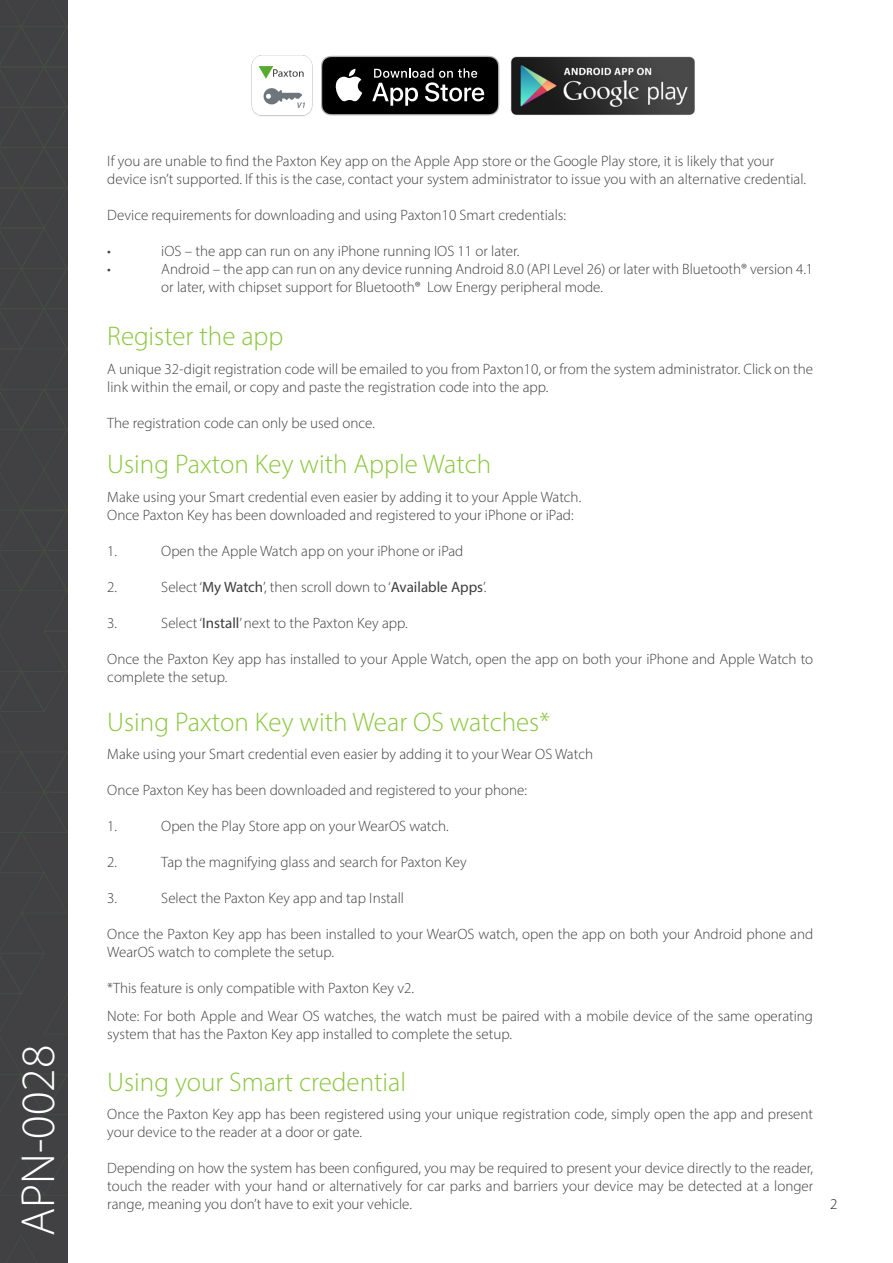
<style>
.page{position:relative;width:893px;height:1263px;background:#fff}
.page>*{position:absolute;margin:0;border:0;box-sizing:border-box;transform-origin:0 0}
.t1{font:300 48px "Myriad Pro";color:#fff}
.t2{font:300 27px "Myriad Pro";color:#8bc63e}
.t3{font:300 15px/18px "Myriad Pro";color:#3e3e3f}
.t4{font:300 15px "Myriad Pro";color:#231f20}
.s1{font-weight:400}
</style>
<div class="page">
<div style="left:0;top:0;width:67px;height:1263px;background:#414042"></div>
<svg style="left:6px;top:1235px;width:31px;height:28px"></svg>
<svg style="left:0;top:0;width:67px;height:1196px"></svg>
<svg style="left:321px;top:56px;width:178px;height:59px;background:#2f3030"></svg>
<img style="left:511px;top:56px;width:184px;height:59px">
<img style="left:251px;top:55px;width:62px;height:62px">
<h1 class="t1" style="left:9px;top:1236px;width:192px;rotate:-90deg">APN-0028</h1>
<p class="t3" style="left:107px;top:152px;width:700px">If you are unable to find the Paxton Key app on the Apple App store or the Google Play store, it is likely that your device isn’t supported. If this is the case, contact your system administrator to issue you with an alternative credential.</p>
<p class="t3" style="left:107px;top:206px;width:460px">Device requirements for downloading and using Paxton10 Smart credentials:</p>
<p class="t3" style="left:107px;top:242px;width:5px">•</p>
<p class="t3" style="left:161px;top:242px;width:360px">iOS – the app can run on any iPhone running IOS 11 or later.</p>
<p class="t3" style="left:107px;top:260px;width:5px">•</p>
<p class="t3" style="left:161px;top:260px;width:653px">Android – the app can run on any device running Android 8.0 (API Level 26) or later with Bluetooth® version 4.1</p>
<p class="t3" style="left:161px;top:278px;width:443px">or later, with chipset support for Bluetooth® Low Energy peripheral mode.</p>
<p class="t2" style="left:107px;top:320px;width:178px">Register the app</p>
<p class="t3" style="left:107px;top:359px;width:707px">A unique 32-digit registration code will be emailed to you from Paxton10, or from the system administrator. Click on the link within the email, or copy and paste the registration code into the app.</p>
<p class="t3" style="left:107px;top:413px;width:269px">The registration code can only be used once.</p>
<p class="t2" style="left:107px;top:448px;width:385px">Using Paxton Key with Apple Watch</p>
<p class="t3" style="left:107px;top:487px;width:475px">Make using your Smart credential even easier by adding it to your Apple Watch.</p>
<p class="t3" style="left:107px;top:505px;width:468px">Once Paxton Key has been downloaded and registered to your iPhone or iPad:</p>
<p class="t3" style="left:107px;top:541px;width:11px">1.</p>
<p class="t3" style="left:161px;top:541px;width:304px">Open the Apple Watch app on your iPhone or iPad</p>
<p class="t3" style="left:107px;top:577px;width:11px">2.</p>
<p class="t3" style="left:161px;top:577px;width:327px">Select ‘<span class="s1">My Watch</span>’, then scroll down to ‘<span class="s1">Available Apps</span>’.</p>
<p class="t3" style="left:107px;top:613px;width:11px">3.</p>
<p class="t3" style="left:161px;top:613px;width:248px">Select ‘<span class="s1">Install</span>’ next to the Paxton Key app.</p>
<p class="t3" style="left:107px;top:649px;width:707px">Once the Paxton Key app has installed to your Apple Watch, open the app on both your iPhone and Apple Watch to complete the setup.</p>
<p class="t2" style="left:107px;top:706px;width:444px">Using Paxton Key with Wear OS watches*</p>
<p class="t3" style="left:107px;top:745px;width:487px">Make using your Smart credential even easier by adding it to your Wear OS Watch</p>
<p class="t3" style="left:107px;top:781px;width:421px">Once Paxton Key has been downloaded and registered to your phone:</p>
<p class="t3" style="left:107px;top:817px;width:11px">1.</p>
<p class="t3" style="left:161px;top:817px;width:289px">Open the Play Store app on your WearOS watch.</p>
<p class="t3" style="left:107px;top:853px;width:11px">2.</p>
<p class="t3" style="left:161px;top:853px;width:307px">Tap the magnifying glass and search for Paxton Key</p>
<p class="t3" style="left:107px;top:889px;width:11px">3.</p>
<p class="t3" style="left:161px;top:889px;width:244px">Select the Paxton Key app and tap Install</p>
<p class="t3" style="left:107px;top:925px;width:707px">Once the Paxton Key app has been installed to your WearOS watch, open the app on both your Android phone and<br>WearOS watch to complete the setup.</p>
<p class="t3" style="left:107px;top:979px;width:308px">*This feature is only compatible with Paxton Key v2.</p>
<p class="t3" style="left:107px;top:1007px;width:707px">Note: For both Apple and Wear OS watches, the watch must be paired with a mobile device of the same operating system that has the Paxton Key app installed to complete the setup.</p>
<p class="t2" style="left:107px;top:1065px;width:300px">Using your Smart credential</p>
<p class="t3" style="left:107px;top:1105px;width:707px">Once the Paxton Key app has been registered using your unique registration code, simply open the app and present your device to the reader at a door or gate.</p>
<p class="t3" style="left:107px;top:1159px;width:707px;text-align:justify">Depending on how the system has been configured, you may be required to present your device directly to the reader, touch the reader with your hand or alternatively for car parks and barriers your device may be detected at a longer range, meaning you don’t have to exit your vehicle.</p>
<p class="t4" style="left:830px;top:1195px;width:9px">2</p>
</div>
